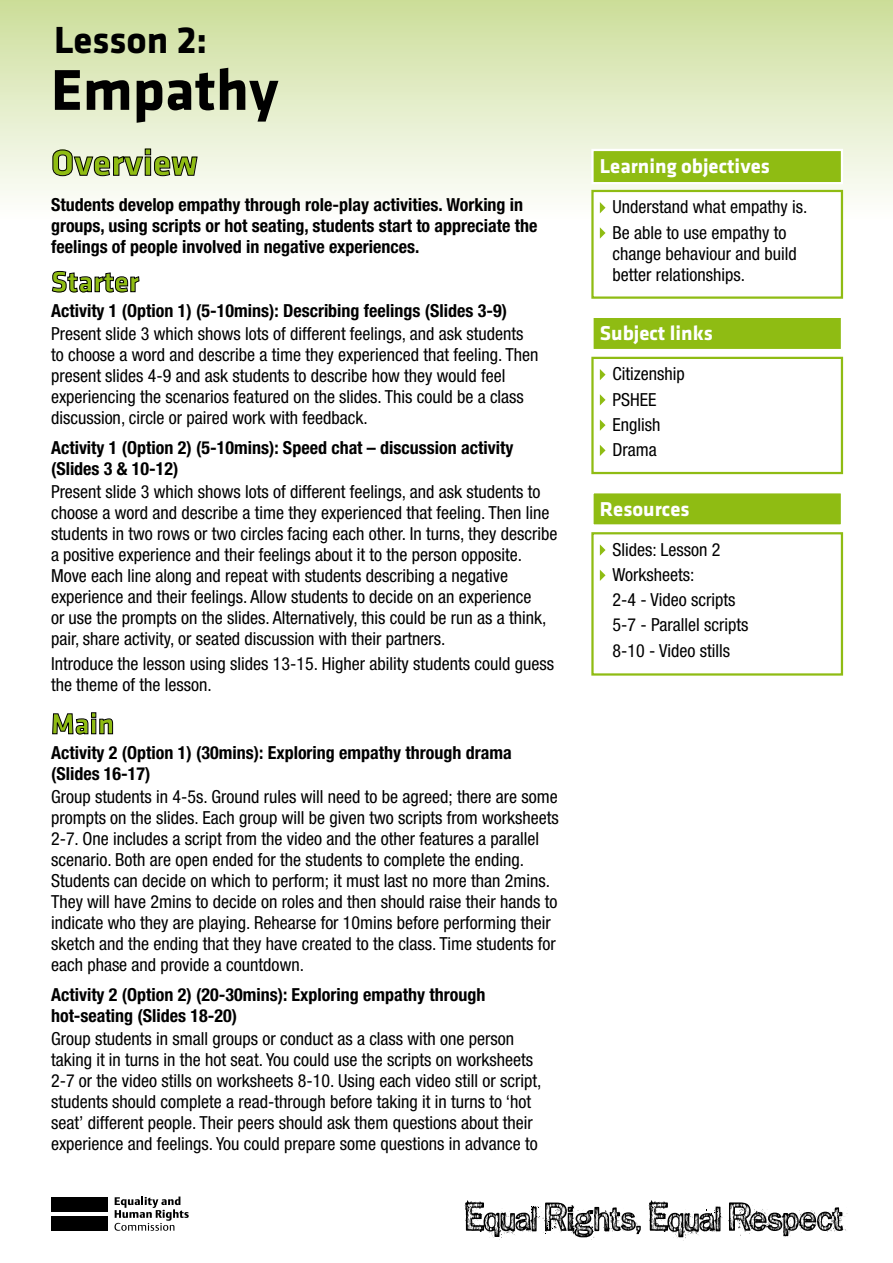
<style>
.page{position:relative;width:893px;height:1263px;background:#fff}
.page>*{position:absolute;margin:0;border:0;box-sizing:border-box;transform-origin:0 0}
.t1{font:700 59.55px "Klavika";color:#000}
.t2{font:700 39.15px "Klavika";color:#000}
.t3{font:700 37.5px "Klavika";color:#8fbc13}
.t4{font:700 30px "Klavika";color:#8fbc13}
.t5{font:700 20.85px "Klavika";color:#fff}
.t6{font:condensed 18px/21px "Helvetica Neue";color:#000}
.t7{font:700 condensed 18px/21px "Helvetica Neue";color:#000}
</style>
<div class="page">
<div style="left:0;top:0;width:893px;height:220px;background:linear-gradient(to bottom,#ccde9a,#fff)"></div>
<svg style="left:464px;top:1200px;width:177px;height:40px"></svg>
<svg style="left:648px;top:1200px;width:199px;height:39px"></svg>
<div style="left:591px;top:190px;width:252px;height:109px;background:#fff;border:2px solid #8fbc13"></div>
<div style="left:591px;top:149px;width:252px;height:35px;background:#8fbc13;border:2px solid #fff"></div>
<svg style="left:600px;top:202px;width:5px;height:11px"></svg>
<svg style="left:600px;top:227px;width:5px;height:12px"></svg>
<div style="left:591px;top:357px;width:252px;height:117px;background:#fff;border:2px solid #8fbc13"></div>
<div style="left:591px;top:316px;width:252px;height:35px;background:#8fbc13;border:2px solid #fff"></div>
<svg style="left:600px;top:369px;width:5px;height:11px"></svg>
<svg style="left:600px;top:394px;width:5px;height:12px"></svg>
<svg style="left:600px;top:419px;width:5px;height:12px"></svg>
<svg style="left:600px;top:445px;width:5px;height:11px"></svg>
<div style="left:591px;top:532px;width:252px;height:144px;background:#fff;border:2px solid #8fbc13"></div>
<div style="left:591px;top:491px;width:252px;height:36px;background:#8fbc13;border:2px solid #fff"></div>
<svg style="left:600px;top:544px;width:5px;height:12px"></svg>
<svg style="left:600px;top:570px;width:5px;height:11px"></svg>
<div style="left:51px;top:1197px;width:56px;height:15px;background:#000"></div>
<div style="left:51px;top:1216px;width:56px;height:15px;background:#000"></div>
<svg style="left:115px;top:1196px;width:74px;height:35px"></svg>
<svg style="left:52px;top:148px;width:146px;height:28px;background:#c6cabb"></svg>
<svg style="left:52px;top:271px;width:88px;height:22px"></svg>
<svg style="left:52px;top:712px;width:61px;height:23px"></svg>
<h2 class="t2" style="left:54px;top:19px;width:155px">Lesson 2:</h2>
<h1 class="t1" style="left:51px;top:57px;width:229px">Empathy</h1>
<h3 class="t3" style="left:51px;top:142px;width:148px">Overview</h3>
<p class="t7" style="left:51px;top:194px;width:488px">Students develop empathy through role-play activities. Working in groups, using scripts or hot seating, students start to appreciate the feelings of people involved in negative experiences.</p>
<h3 class="t4" style="left:51px;top:265px;width:90px">Starter</h3>
<p class="t7" style="left:51px;top:300px;width:458px">Activity 1 (Option 1) (5-10mins): Describing feelings (Slides 3-9)</p>
<p class="t6" style="left:51px;top:323px;width:489px">Present slide 3 which shows lots of different feelings, and ask students to choose a word and describe a time they experienced that feeling. Then present slides 4-9 and ask students to describe how they would feel experiencing the scenarios featured on the slides. This could be a class discussion, circle or paired work with feedback.</p>
<p class="t7" style="left:51px;top:436px;width:464px">Activity 1 (Option 2) (5-10mins): Speed chat – discussion activity (Slides 3 &amp; 10-12)</p>
<p class="t6" style="left:51px;top:481px;width:508px">Present slide 3 which shows lots of different feelings, and ask students to choose a word and describe a time they experienced that feeling. Then line students in two rows or two circles facing each other. In turns, they describe a positive experience and their feelings about it to the person opposite.<br>Move each line along and repeat with students describing a negative experience and their feelings. Allow students to decide on an experience<br>or use the prompts on the slides. Alternatively, this could be run as a think, pair, share activity, or seated discussion with their partners.</p>
<p class="t6" style="left:51px;top:653px;width:504px">Introduce the lesson using slides 13-15. Higher ability students could guess the theme of the lesson.</p>
<h3 class="t4" style="left:51px;top:707px;width:65px">Main</h3>
<p class="t7" style="left:51px;top:742px;width:462px">Activity 2 (Option 1) (30mins): Exploring empathy through drama (Slides 16-17)</p>
<p class="t6" style="left:51px;top:786px;width:509px">Group students in 4-5s. Ground rules will need to be agreed; there are some prompts on the slides. Each group will be given two scripts from worksheets 2-7. One includes a script from the video and the other features a parallel scenario. Both are open ended for the students to complete the ending.<br>Students can decide on which to perform; it must last no more than 2mins.<br>They will have 2mins to decide on roles and then should raise their hands to indicate who they are playing. Rehearse for 10mins before performing their sketch and the ending that they have created to the class. Time students for each phase and provide a countdown.</p>
<p class="t7" style="left:51px;top:984px;width:436px">Activity 2 (Option 2) (20-30mins): Exploring empathy through hot-seating (Slides 18-20)</p>
<p class="t6" style="left:51px;top:1028px;width:492px">Group students in small groups or conduct as a class with one person taking it in turns in the hot seat. You could use the scripts on worksheets 2-7 or the video stills on worksheets 8-10. Using each video still or script, students should complete a read-through before taking it in turns to ‘hot seat’ different people. Their peers should ask them questions about their experience and feelings. You could prepare some questions in advance to</p>
<p class="t5" style="left:600px;top:155px;width:172px">Learning objectives</p>
<p class="t6" style="left:613px;top:194px;width:196px;line-height:25.2px">Understand what empathy is.<br>Be able to use empathy to</p>
<p class="t6" style="left:613px;top:243px;width:186px">change behaviour and build better relationships.</p>
<p class="t5" style="left:600px;top:322px;width:114px">Subject links</p>
<p class="t6" style="left:613px;top:361px;width:74px;line-height:25.2px">Citizenship<br>PSHEE<br>English<br>Drama</p>
<p class="t5" style="left:600px;top:497px;width:91px">Resources</p>
<p class="t6" style="left:613px;top:537px;width:137px;line-height:25.2px">Slides: Lesson 2<br>Worksheets:<br>2-4 - Video scripts<br>5-7 - Parallel scripts<br>8-10 - Video stills</p>
</div>
